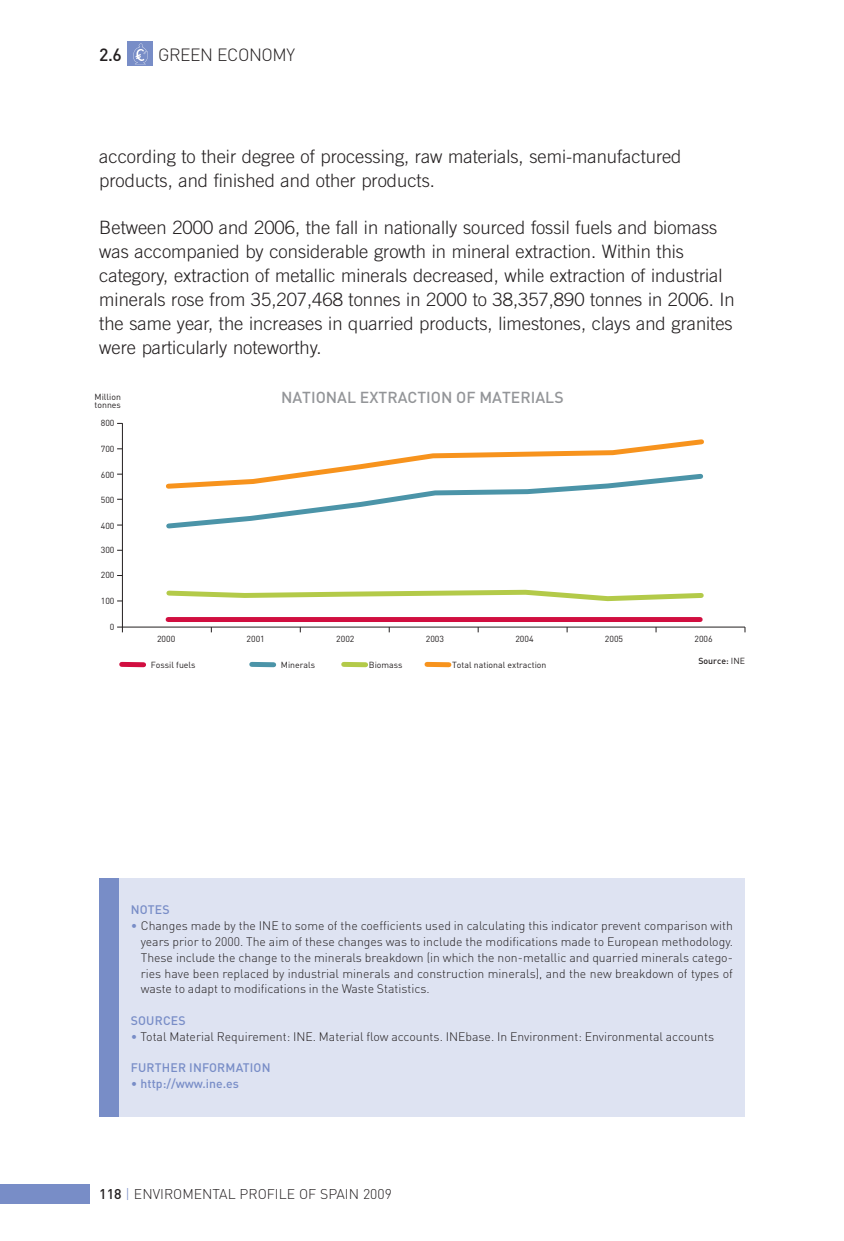
<style>
.page{position:relative;width:844px;height:1241px;background:#fff}
.page>*{position:absolute;margin:0;border:0;box-sizing:border-box;transform-origin:0 0}
.t1{font:300 18.38px/23.8px "Trade Gothic";color:#231f20}
.t2{font:300 17.5px "DIN";letter-spacing:-.025em;color:#231f20}
.t3{font:500 17.5px "DIN";color:#231f20}
.t4{font:500 15.75px "DIN";color:#939598}
.t5{font:300 14px "DIN";color:#231f20}
.t6{font:300 12.25px/15.8px "DIN";color:#231f20;text-align:justify}
.t7{font:500 12.25px "DIN";letter-spacing:.015em;color:#788dc7}
.t8{font:8.75px/8.8px "DIN";color:#231f20}
.t9{font:500 8.75px "DIN";color:#231f20}
.s1{font-weight:400}
.s2{color:#788dc7}
.s3{font-weight:300}
.s4{font-weight:500}
</style>
<div class="page">
<img style="left:128px;top:41px;width:24px;height:25px">
<div style="left:0;top:1183px;width:89px;height:20px;background:#788dc7"></div>
<hr style="left:117px;top:626px;width:627px;height:1px;background:#231f20">
<hr style="left:122px;top:423px;width:1px;height:204px;background:#231f20">
<svg style="left:166px;top:439px;width:538px;height:90px"></svg>
<div style="left:168px;top:617px;width:532px;height:5px;background:#d10e40"></div>
<div style="left:343px;top:661px;width:22px;height:6px;background:#b3ca49"></div>
<div style="left:252px;top:661px;width:21px;height:6px;background:#4b94a8"></div>
<svg style="left:122px;top:661px;width:22px;height:6px"></svg>
<svg style="left:166px;top:589px;width:538px;height:13px"></svg>
<div style="left:427px;top:661px;width:22px;height:6px;background:#f7931d"></div>
<div style="left:119px;top:878px;width:625px;height:238px;background:#dee3f2"></div>
<div style="left:99px;top:878px;width:20px;height:238px;background:#788dc7"></div>
<h2 class="t3" style="left:99px;top:45px;width:24px">2.6</h2>
<h2 class="t2" style="left:158px;top:45px;width:138px">GREEN ECONOMY</h2>
<h1 class="t1" style="left:99px;top:146px;width:583px">according to their degree of processing, raw materials, semi-manufactured products, and finished and other products.</h1>
<p class="t1" style="left:99px;top:217px;width:637px">Between 2000 and 2006, the fall in nationally sourced fossil fuels and biomass was accompanied by considerable growth in mineral extraction. Within this category, extraction of metallic minerals decreased, while extraction of industrial minerals rose from 35,207,468 tonnes in 2000 to 38,357,890 tonnes in 2006. In the same year, the increases in quarried products, limestones, clays and granites were particularly noteworthy.</p>
<p class="t8" style="left:95px;top:392px;width:28px">Million tonnes</p>
<p class="t8" style="left:101px;top:419px;width:15px">800</p>
<p class="t8" style="left:101px;top:445px;width:15px">700</p>
<p class="t8" style="left:101px;top:470px;width:15px">600</p>
<p class="t8" style="left:101px;top:495px;width:15px">500</p>
<p class="t8" style="left:101px;top:521px;width:15px">400</p>
<p class="t8" style="left:101px;top:545px;width:15px">300</p>
<p class="t8" style="left:101px;top:571px;width:15px">200</p>
<p class="t8" style="left:101px;top:597px;width:15px">100</p>
<p class="t8" style="left:110px;top:623px;width:6px">0</p>
<p class="t4" style="left:281px;top:388px;width:284px">NATIONAL EXTRACTION OF MATERIALS</p>
<p class="t8" style="left:157px;top:634px;width:20px">2000</p>
<p class="t8" style="left:246px;top:634px;width:20px">2001</p>
<p class="t8" style="left:336px;top:634px;width:20px">2002</p>
<p class="t8" style="left:425px;top:634px;width:20px">2003</p>
<p class="t8" style="left:515px;top:634px;width:20px">2004</p>
<p class="t8" style="left:604px;top:634px;width:20px">2005</p>
<p class="t8" style="left:694px;top:634px;width:20px">2006</p>
<p class="t8" style="left:151px;top:660px;width:46px">Fossil fuels</p>
<p class="t8" style="left:281px;top:660px;width:36px">Minerals</p>
<p class="t8" style="left:369px;top:660px;width:35px">Biomass</p>
<p class="t8" style="left:452px;top:660px;width:96px">Total national extraction</p>
<p class="t9" style="left:698px;top:656px;width:48px">Source: <span class="s1">INE</span></p>
<p class="t7" style="left:131px;top:902px;width:40px">NOTES</p>
<p class="t6" style="left:141px;top:917px;width:593px;text-indent:-10px"><span class="s2">•</span> Changes made by the INE to some of the coefficients used in calculating this indicator prevent comparison with years prior to 2000. The aim of these changes was to include the modifications made to European methodology.<br>These include the change to the minerals breakdown (in which the non-metallic and quarried minerals catego&shy;ries have been replaced by industrial minerals and construction minerals), and the new breakdown of types of waste to adapt to modifications in the Waste Statistics.</p>
<p class="t7" style="left:131px;top:1013px;width:56px">SOURCES</p>
<p class="t6" style="left:131px;top:1028px;width:584px"><span class="s2">•</span> Total Material Requirement: INE. Material flow accounts. INEbase. In Environment: Environmental accounts</p>
<p class="t7" style="left:131px;top:1060px;width:141px">FURTHER INFORMATION</p>
<p class="t7" style="left:131px;top:1076px;width:110px"><span class="s3">•</span> http://www.ine.es</p>
<p class="t5" style="left:99px;top:1185px;width:294px"><span class="s4">118</span> <span class="s2">|</span> ENVIROMENTAL PROFILE OF SPAIN 2009</p>
</div>
